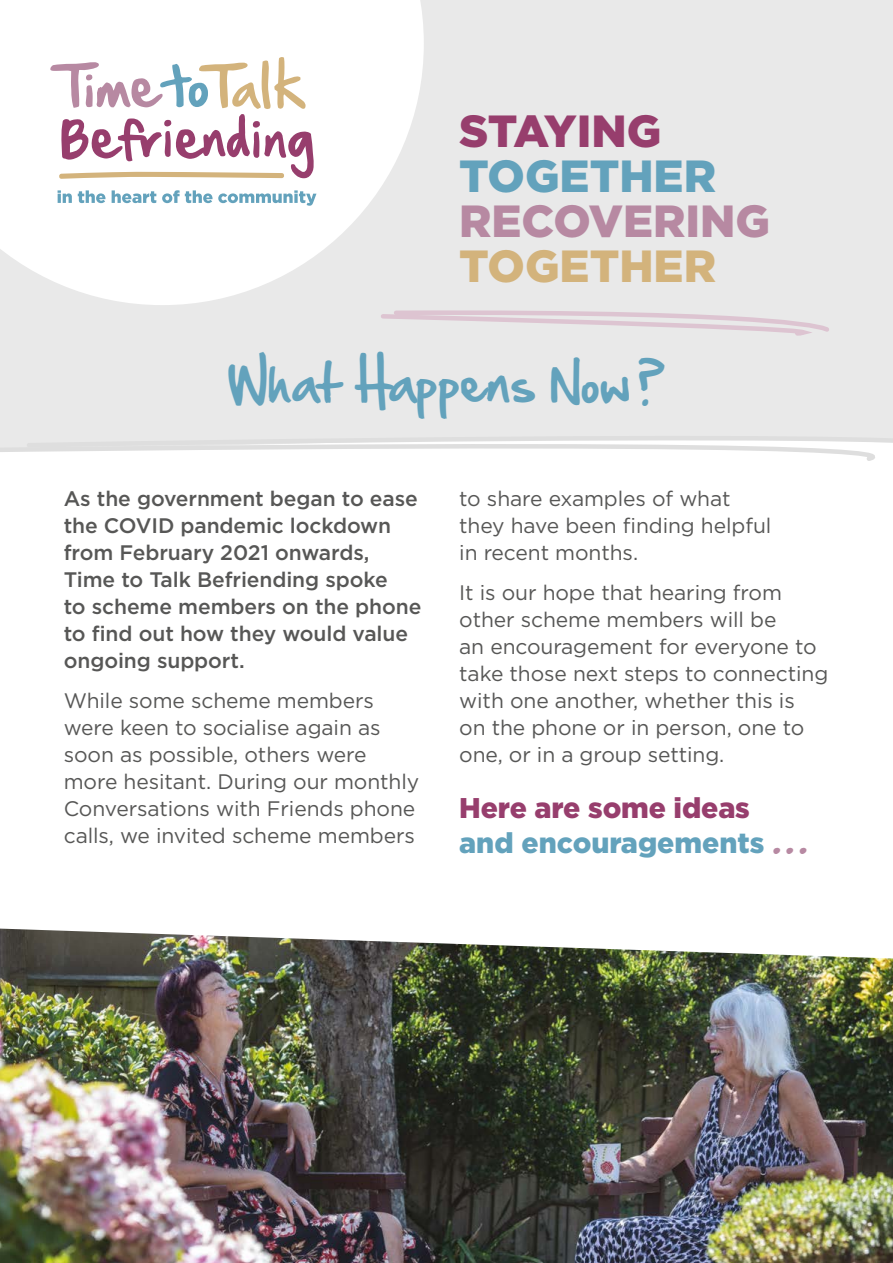
<style>
.page{position:relative;width:893px;height:1263px;background:#e9e9e9}
.page>*{position:absolute;margin:0;border:0;box-sizing:border-box;transform-origin:0 0}
.t1{font:45px "Hand Of Sean";color:#63a2bc}
.t2{font:900 45px "Gotham";color:#b789a2}
.t3{font:900 45px "Gotham";color:#63a2bc}
.t4{font:900 45px "Gotham";color:#d3b37c}
.t5{font:900 45px "Gotham";letter-spacing:-.01em;color:#973e6d}
.t6{font:900 28.5px/34.5px "Gotham";letter-spacing:-.005em;color:#63a2bc}
.t7{font:21px/27px "Gotham";letter-spacing:-.005em;color:#575756}
.t8{font:500 21px/27px "Gotham";letter-spacing:-.005em;color:#575756}
.s1{color:#973e6d}
.s2{font-family:"Hand Of Sean";font-weight:400;font-size:43.5px;color:#b789a2}
</style>
<div class="page">
<img style="left:0;top:958px;width:893px;height:305px">
<div style="left:0;top:463px;width:893px;height:495px;background:#fff"></div>
<svg style="left:0;top:436px;width:893px;height:27px"></svg>
<svg style="left:0;top:0;width:424px;height:305px;fill:#fff"></svg>
<svg style="left:58px;top:190px;width:14px;height:13px"></svg>
<svg style="left:78px;top:190px;width:27px;height:13px"></svg>
<svg style="left:112px;top:190px;width:44px;height:13px"></svg>
<svg style="left:162px;top:190px;width:154px;height:16px;background:#c4dce5"></svg>
<svg style="left:50px;top:57px;width:264px;height:122px;background:#e4d5d7"></svg>
<svg style="left:381px;top:310px;width:448px;height:26px"></svg>
<h1 class="t5" style="left:459px;top:100px;width:204px">STAYING</h1>
<h1 class="t3" style="left:459px;top:145px;width:258px">TOGETHER</h1>
<h1 class="t2" style="left:459px;top:190px;width:312px">RECOVERING</h1>
<h1 class="t4" style="left:459px;top:235px;width:258px">TOGETHER</h1>
<h1 class="t1" style="left:227px;top:342px;width:440px">What Happens Now ?</h1>
<p class="t8" style="left:64px;top:485px;width:359px">As the government began to ease the COVID pandemic lockdown from February 2021 onwards,<br>Time to Talk Befriending spoke<br>to scheme members on the phone to find out how they would value ongoing support.</p>
<p class="t7" style="left:64px;top:686px;width:357px">While some scheme members were keen to socialise again as soon as possible, others were more hesitant. During our monthly<br>Conversations with Friends phone calls, we invited scheme members</p>
<p class="t7" style="left:459px;top:484px;width:314px">to share examples of what they have been finding helpful in recent months.</p>
<p class="t7" style="left:459px;top:578px;width:370px">It is our hope that hearing from other scheme members will be<br>an encouragement for everyone to take those next steps to connecting with one another, whether this is<br>on the phone or in person, one to one, or in a group setting.</p>
<h2 class="t6" style="left:459px;top:790px;width:350px"><span class="s1">Here are some ideas </span>and encouragements <span class="s2">...</span></h2>
</div>
